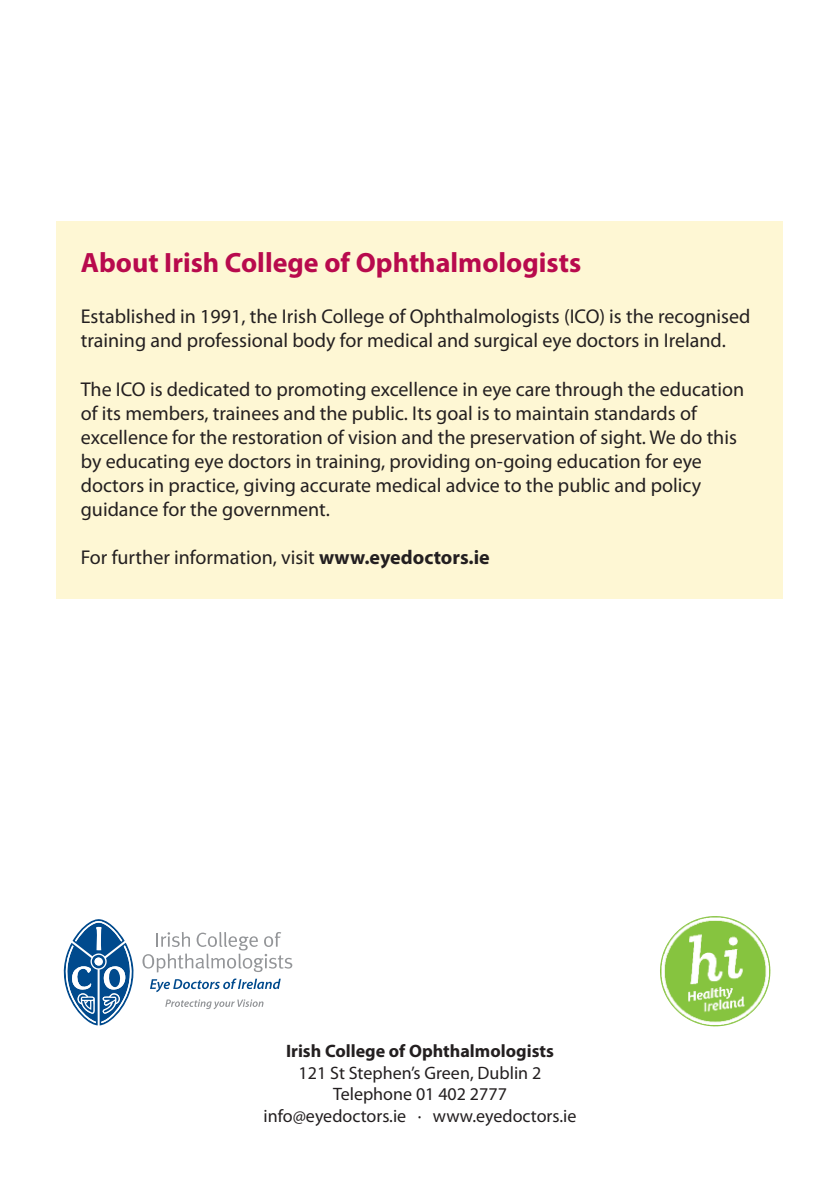
<style>
.page{position:relative;width:840px;height:1191px;background:#fff}
.page>*{position:absolute;margin:0;border:0;box-sizing:border-box;transform-origin:0 0}
.t1{font:700 28px "Myriad Pro";color:#b80a4d}
.t2{font:20px/24px "Myriad Pro";color:#231f20}
.t3{font:18px/21.6px "Myriad Pro";color:#231f20;text-align:center}
.t4{font:700 18px "Myriad Pro";color:#231f20}
.s1{font-weight:700}
</style>
<div class="page">
<svg style="left:64px;top:919px;width:70px;height:106px"></svg>
<svg style="left:142px;top:932px;width:150px;height:40px"></svg>
<svg style="left:165px;top:999px;width:98px;height:10px"></svg>
<svg style="left:150px;top:978px;width:130px;height:14px"></svg>
<div style="left:57px;top:221px;width:725px;height:377px;background:#fef7d4"></div>
<img style="left:712px;top:916px;width:58px;height:103px">
<h1 class="t1" style="left:81px;top:252px;width:501px">About Irish College of Ophthalmologists</h1>
<p class="t2" style="left:81px;top:306px;width:670px">Established in 1991, the Irish College of Ophthalmologists (ICO) is the recognised training and professional body for medical and surgical eye doctors in Ireland.</p>
<p class="t2" style="left:81px;top:378px;width:664px">The ICO is dedicated to promoting excellence in eye care through the education of its members, trainees and the public. Its goal is to maintain standards of excellence for the restoration of vision and the preservation of sight. We do this by educating eye doctors in training, providing on-going education for eye doctors in practice, giving accurate medical advice to the public and policy guidance for the government.</p>
<p class="t2" style="left:81px;top:546px;width:410px">For further information, visit <span class="s1">www.eyedoctors.ie</span></p>
<p class="t4" style="left:286px;top:1044px;width:269px">Irish College of Ophthalmologists</p>
<p class="t3" style="left:263px;top:1063px;width:314px">121 St Stephen’s Green, Dublin 2<br>Telephone 01 402 2777 info@eyedoctors.ie · www.eyedoctors.ie</p>
</div>
